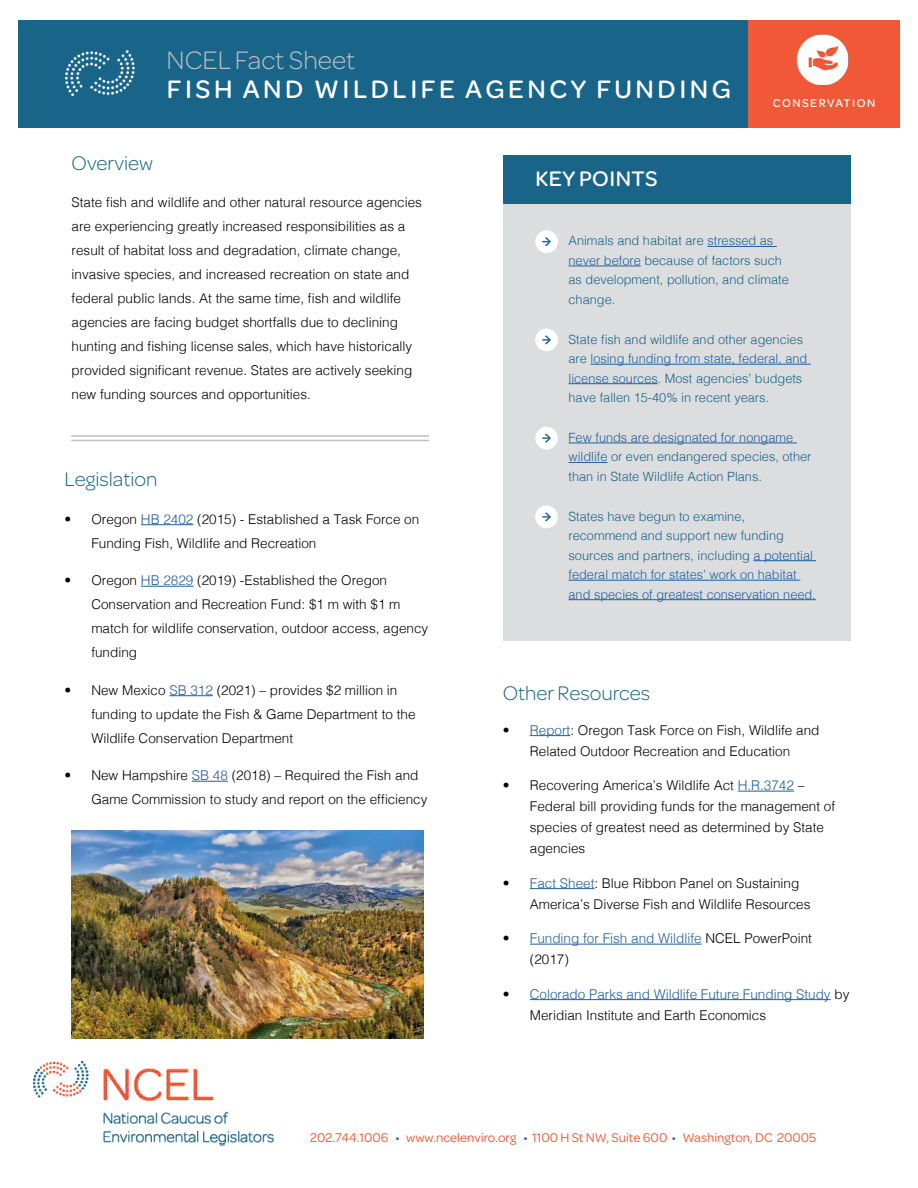
<style>
.page{position:relative;width:918px;height:1188px;background:#fff}
.page>*{position:absolute;margin:0;border:0;box-sizing:border-box;transform-origin:0 0}
.t1{font:500 27px "Omnes";letter-spacing:.13em;color:#fff}
.t2{font:300 27px "Omnes";color:#bcbec0}
.t3{font:500 22.5px "Omnes";letter-spacing:.02em;color:#fff}
.t4{font:300 21px "Omnes";color:#186589}
.t5{font:300 13.5px/24px "Helvetica";color:#000}
.t6{font:300 13.5px/21px "Helvetica";color:#215e9e}
.t7{font:13.5px "Omnes";color:#f15838}
.t8{font:300 12.75px/19.5px "Helvetica";color:#186589}
.t9{font:500 12px "Omnes";letter-spacing:.12em;color:#fff}
.s1{color:#215e9e}
.s2{color:#000}
.s3{color:#186589}
</style>
<div class="page">
<div style="left:18px;top:20px;width:730px;height:108px;background:#186589"></div>
<img style="left:66px;top:51px;width:68px;height:44px">
<div style="left:503px;top:170px;width:348px;height:471px;background:#dcddde"></div>
<div style="left:503px;top:155px;width:348px;height:49px;background:#186589"></div>
<hr style="left:707px;top:246px;width:70px;height:1px;background:#215e9e">
<hr style="left:569px;top:266px;width:72px;height:1px;background:#215e9e">
<hr style="left:591px;top:364px;width:220px;height:1px;background:#215e9e">
<hr style="left:569px;top:383px;width:89px;height:1px;background:#215e9e">
<hr style="left:569px;top:443px;width:228px;height:1px;background:#215e9e">
<hr style="left:569px;top:462px;width:38px;height:1px;background:#215e9e">
<hr style="left:753px;top:560px;width:63px;height:1px;background:#215e9e">
<hr style="left:569px;top:580px;width:231px;height:1px;background:#215e9e">
<hr style="left:569px;top:599px;width:247px;height:1px;background:#215e9e">
<div style="left:535px;top:230px;width:23px;height:23px;background:#fff;border-radius:50%"></div>
<svg style="left:542px;top:237px;width:9px;height:9px"></svg>
<div style="left:535px;top:329px;width:23px;height:22px;background:#fff;border-radius:50%"></div>
<svg style="left:542px;top:335px;width:9px;height:9px"></svg>
<div style="left:535px;top:427px;width:23px;height:22px;background:#fff;border-radius:50%"></div>
<svg style="left:542px;top:434px;width:9px;height:9px"></svg>
<div style="left:535px;top:506px;width:23px;height:22px;background:#fff;border-radius:50%"></div>
<svg style="left:542px;top:512px;width:9px;height:9px"></svg>
<hr style="left:71px;top:440px;width:358px;height:1px;background:#bcbec0">
<hr style="left:71px;top:435px;width:358px;height:2px;background:#bcbec0">
<hr style="left:530px;top:735px;width:40px;height:1px;background:#215e9e">
<hr style="left:738px;top:791px;width:56px;height:1px;background:#215e9e">
<hr style="left:530px;top:888px;width:64px;height:1px;background:#215e9e">
<hr style="left:530px;top:944px;width:172px;height:1px;background:#215e9e">
<hr style="left:530px;top:999px;width:301px;height:1px;background:#215e9e">
<img style="left:34px;top:1062px;width:240px;height:83px">
<div style="left:748px;top:20px;width:152px;height:108px;background:#f15838"></div>
<hr style="left:141px;top:524px;width:52px;height:1px;background:#215e9e">
<hr style="left:141px;top:586px;width:52px;height:1px;background:#215e9e">
<hr style="left:169px;top:695px;width:44px;height:1px;background:#215e9e">
<hr style="left:192px;top:781px;width:36px;height:1px;background:#215e9e">
<img style="left:72px;top:830px;width:351px;height:209px">
<img style="left:796px;top:34px;width:53px;height:52px">
<h1 class="t2" style="left:167px;top:42px;width:190px">NCEL Fact Sheet</h1>
<h1 class="t1" style="left:167px;top:70px;width:566px">FISH AND WILDLIFE AGENCY FUNDING</h1>
<p class="t9" style="left:773px;top:95px;width:104px">CONSERVATION</p>
<h3 class="t4" style="left:72px;top:149px;width:83px">Overview</h3>
<p class="t5" style="left:72px;top:190px;width:352px">State fish and wildlife and other natural resource agencies are experiencing greatly increased responsibilities as a result of habitat loss and degradation, climate change, invasive species, and increased recreation on state and federal public lands. At the same time, fish and wildlife agencies are facing budget shortfalls due to declining hunting and fishing license sales, which have historically provided significant revenue. States are actively seeking new funding sources and opportunities.</p>
<h3 class="t4" style="left:64px;top:465px;width:95px">Legislation</h3>
<p class="t5" style="left:91px;top:506px;width:329px;text-indent:-27px">• Oregon <span class="s1">HB 2402</span> (2015) - Established a Task Force on<br>Funding Fish, Wildlife and Recreation</p>
<p class="t5" style="left:91px;top:567px;width:338px;text-indent:-27px">• Oregon <span class="s1">HB 2829</span> (2019) -Established the Oregon Conservation and Recreation Fund: $1 m with $1 m match for wildlife conservation, outdoor access, agency funding</p>
<p class="t5" style="left:91px;top:677px;width:326px;text-indent:-27px">• New Mexico <span class="s1">SB 312</span> (2021) – provides $2 million in funding to update the Fish &amp; Game Department to the<br>Wildlife Conservation Department</p>
<p class="t5" style="left:91px;top:762px;width:338px;text-indent:-27px">• New Hampshire <span class="s1">SB 48</span> (2018) – Required the Fish and<br>Game Commission to study and report on the efficiency</p>
<h2 class="t3" style="left:535px;top:164px;width:124px">KEY POINTS</h2>
<p class="t8" style="left:569px;top:230px;width:222px">Animals and habitat are <span class="s1">stressed as never before</span> because of factors such as development, pollution, and climate change.</p>
<p class="t8" style="left:569px;top:329px;width:240px">State fish and wildlife and other agencies are <span class="s1">losing funding from state, federal, and license sources</span>. Most agencies’ budgets have fallen 15-40% in recent years.</p>
<p class="t8" style="left:569px;top:427px;width:245px"><span class="s1">Few funds are designated for nongame wildlife</span> or even endangered species, other than in State Wildlife Action Plans.</p>
<p class="t8" style="left:569px;top:506px;width:249px">States have begun to examine, recommend and support new funding sources and partners, including <span class="s1">a potential federal match for states’ work on habitat and species of greatest conservation need.</span></p>
<h3 class="t4" style="left:503px;top:679px;width:149px">Other Resources</h3>
<p class="t5" style="left:503px;top:718px;width:318px;line-height:21px;text-align:center">• <span class="s1">Report</span>: Oregon Task Force on Fish, Wildlife and<br>Related Outdoor Recreation and Education</p>
<p class="t5" style="left:530px;top:774px;width:307px;line-height:21px;text-indent:-27px">• Recovering America’s Wildlife Act <span class="s1">H.R.3742</span> – Federal bill providing funds for the management of species of greatest need as determined by State agencies</p>
<p class="t5" style="left:530px;top:871px;width:282px;line-height:21px;text-indent:-27px">• <span class="s1">Fact Sheet</span>: Blue Ribbon Panel on Sustaining<br>America’s Diverse Fish and Wildlife Resources</p>
<p class="t6" style="left:530px;top:927px;width:284px;text-indent:-27px"><span class="s2">•</span> Funding for Fish and Wildlife <span class="s2">NCEL PowerPoint (2017)</span></p>
<p class="t6" style="left:530px;top:982px;width:321px;text-indent:-27px"><span class="s2">•</span> Colorado Parks and Wildlife Future Funding Study <span class="s2">by<br>Meridian Institute and Earth Economics</span></p>
<p class="t7" style="left:310px;top:1128px;width:508px">202.744.1006 <span class="s3">•</span> www.ncelenviro.org <span class="s3">•</span> 1100 H St NW, Suite 600 <span class="s3">•</span> Washington, DC 20005</p>
</div>
